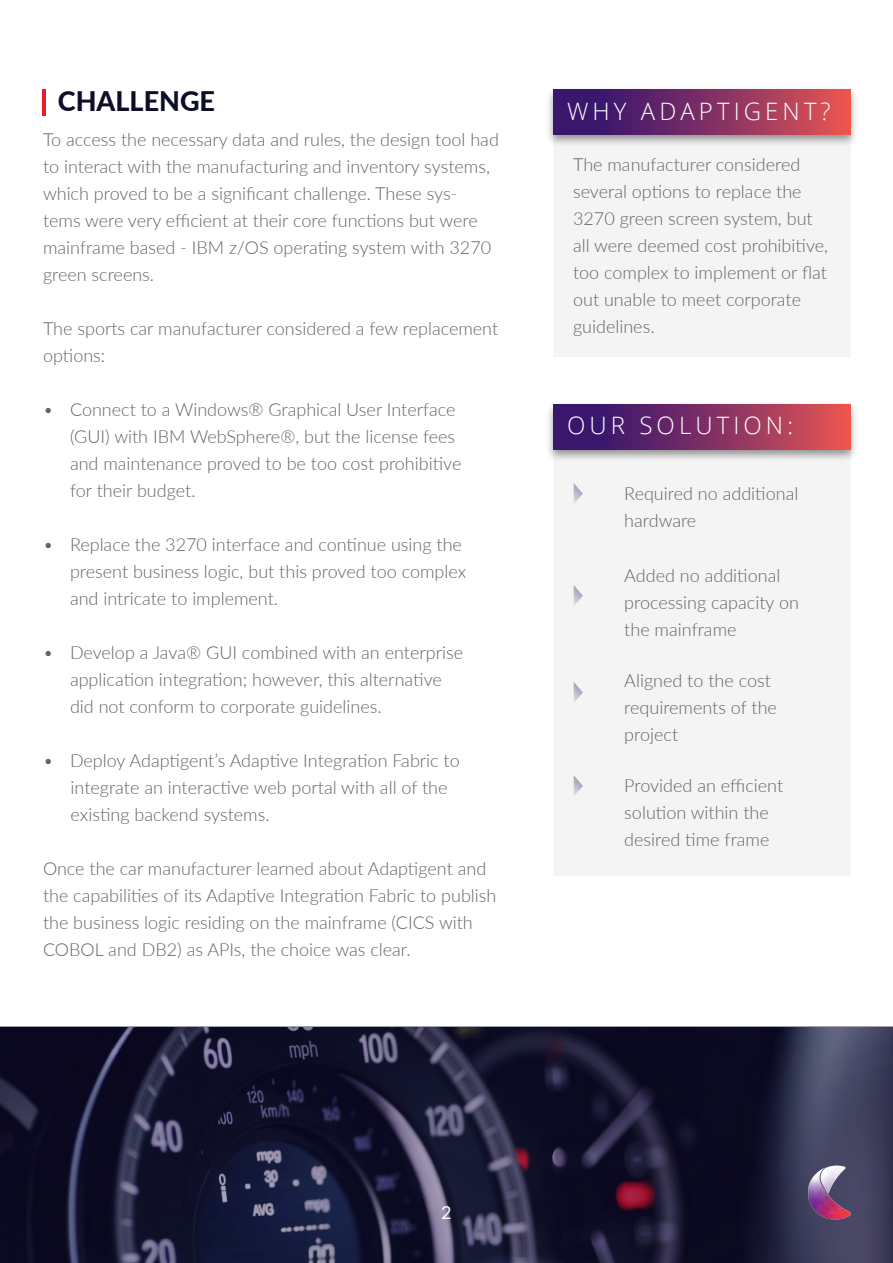
<style>
.page{position:relative;width:893px;height:1263px;background:#fff}
.page>*{position:absolute;margin:0;border:0;box-sizing:border-box;transform-origin:0 0}
.Raleway__SemiBold_Size_18pt_Lea_21pt_Lef{font:800 27px "Lato";color:#0e0e29}
.Bold_Size_18pt_Lea_21pt_Left{font:300 24px "Open Sans";letter-spacing:.17em;color:#fff}
.Regular_Size_8pt_Lea_14pt_Left{font:300 18px/27px "Lato";color:#626362}
.Raleway__SemiBold_Size_18pt_Lea_21pt_Lef-2{font:18px "Lato";color:#fff}
</style>
<div class="page">
<div style="left:553px;top:406px;width:297px;height:470px;background:#f4f4f4"></div>
<div style="left:554px;top:89px;width:296px;height:268px;background:#f4f4f4"></div>
<hr style="left:43px;top:89px;width:3px;height:27px;background:#eb1c2a">
<svg style="left:0;top:1026px;width:893px;height:237px;background:#1f1f39"></svg>
<div style="left:545px;top:86px;width:314px;height:61px;background:#231f20;opacity:.48"></div>
<svg style="left:554px;top:90px;width:296px;height:44px;background:#802f62"></svg>
<div style="left:545px;top:401px;width:314px;height:61px;background:#231f20;opacity:.48"></div>
<svg style="left:554px;top:405px;width:296px;height:44px;background:#802f62"></svg>
<img style="left:799px;top:1145px;width:63px;height:95px">
<p class="Raleway__SemiBold_Size_18pt_Lea_21pt_Lef" style="left:58px;top:81px;width:159px">CHALLENGE</p>
<p class="Regular_Size_8pt_Lea_14pt_Left" style="left:43px;top:126px;width:457px">To access the necessary data and rules, the design tool had to interact with the manufacturing and inventory systems, which proved to be a significant challenge. These sys&shy;tems were very efficient at their core functions but were mainframe based - IBM z/OS operating system with 3270 green screens.</p>
<p class="Regular_Size_8pt_Lea_14pt_Left" style="left:43px;top:315px;width:457px">The sports car manufacturer considered a few replacement options:</p>
<p class="Regular_Size_8pt_Lea_14pt_Left" style="left:70px;top:396px;width:393px;text-indent:-27px">• Connect to a Windows® Graphical User Interface (GUI) with IBM WebSphere®, but the license fees and maintenance proved to be too cost prohibitive for their budget.</p>
<p class="Regular_Size_8pt_Lea_14pt_Left" style="left:70px;top:531px;width:398px;text-indent:-27px">• Replace the 3270 interface and continue using the present business logic, but this proved too complex and intricate to implement.</p>
<p class="Regular_Size_8pt_Lea_14pt_Left" style="left:70px;top:639px;width:395px;text-indent:-27px">• Develop a Java® GUI combined with an enterprise application integration; however, this alternative did not conform to corporate guidelines.</p>
<p class="Regular_Size_8pt_Lea_14pt_Left" style="left:43px;top:747px;width:418px">• Deploy Adaptigent’s Adaptive Integration Fabric to</p>
<p class="Regular_Size_8pt_Lea_14pt_Left" style="left:71px;top:774px;width:378px">integrate an interactive web portal with all of the</p>
<p class="Regular_Size_8pt_Lea_14pt_Left" style="left:71px;top:801px;width:200px">existing backend systems.</p>
<p class="Regular_Size_8pt_Lea_14pt_Left" style="left:43px;top:855px;width:455px">Once the car manufacturer learned about Adaptigent and the capabilities of its Adaptive Integration Fabric to publish the business logic residing on the mainframe (CICS with COBOL and DB2) as APIs, the choice was clear.</p>
<p class="Bold_Size_18pt_Lea_21pt_Left" style="left:567px;top:95px;width:265px">WHY ADAPTIGENT?</p>
<p class="Regular_Size_8pt_Lea_14pt_Left" style="left:573px;top:151px;width:229px">The manufacturer considered</p>
<p class="Regular_Size_8pt_Lea_14pt_Left" style="left:573px;top:178px;width:241px">several options to replace the<br>3270 green screen system, but</p>
<p class="Regular_Size_8pt_Lea_14pt_Left" style="left:573px;top:232px;width:257px">all were deemed cost prohibitive, too complex to implement or flat</p>
<p class="Regular_Size_8pt_Lea_14pt_Left" style="left:573px;top:286px;width:230px">out unable to meet corporate guidelines.</p>
<p class="Bold_Size_18pt_Lea_21pt_Left" style="left:567px;top:409px;width:228px">OUR SOLUTION:</p>
<p class="Regular_Size_8pt_Lea_14pt_Left" style="left:624px;top:480px;width:176px">Required no additional</p>
<p class="Regular_Size_8pt_Lea_14pt_Left" style="left:624px;top:507px;width:74px">hardware</p>
<p class="Regular_Size_8pt_Lea_14pt_Left" style="left:624px;top:561px;width:158px">Added no additional</p>
<p class="Regular_Size_8pt_Lea_14pt_Left" style="left:624px;top:588px;width:176px">processing capacity on</p>
<p class="Regular_Size_8pt_Lea_14pt_Left" style="left:624px;top:615px;width:114px">the mainframe</p>
<p class="Regular_Size_8pt_Lea_14pt_Left" style="left:624px;top:666px;width:148px">Aligned to the cost</p>
<p class="Regular_Size_8pt_Lea_14pt_Left" style="left:624px;top:693px;width:154px">requirements of the</p>
<p class="Regular_Size_8pt_Lea_14pt_Left" style="left:624px;top:720px;width:55px">project</p>
<p class="Regular_Size_8pt_Lea_14pt_Left" style="left:624px;top:772px;width:160px">Provided an efficient</p>
<p class="Regular_Size_8pt_Lea_14pt_Left" style="left:624px;top:799px;width:146px">solution within the</p>
<p class="Regular_Size_8pt_Lea_14pt_Left" style="left:624px;top:826px;width:147px">desired time frame</p>
<p class="Raleway__SemiBold_Size_18pt_Lea_21pt_Lef-2" style="left:441px;top:1199px;width:12px">2</p>
</div>
